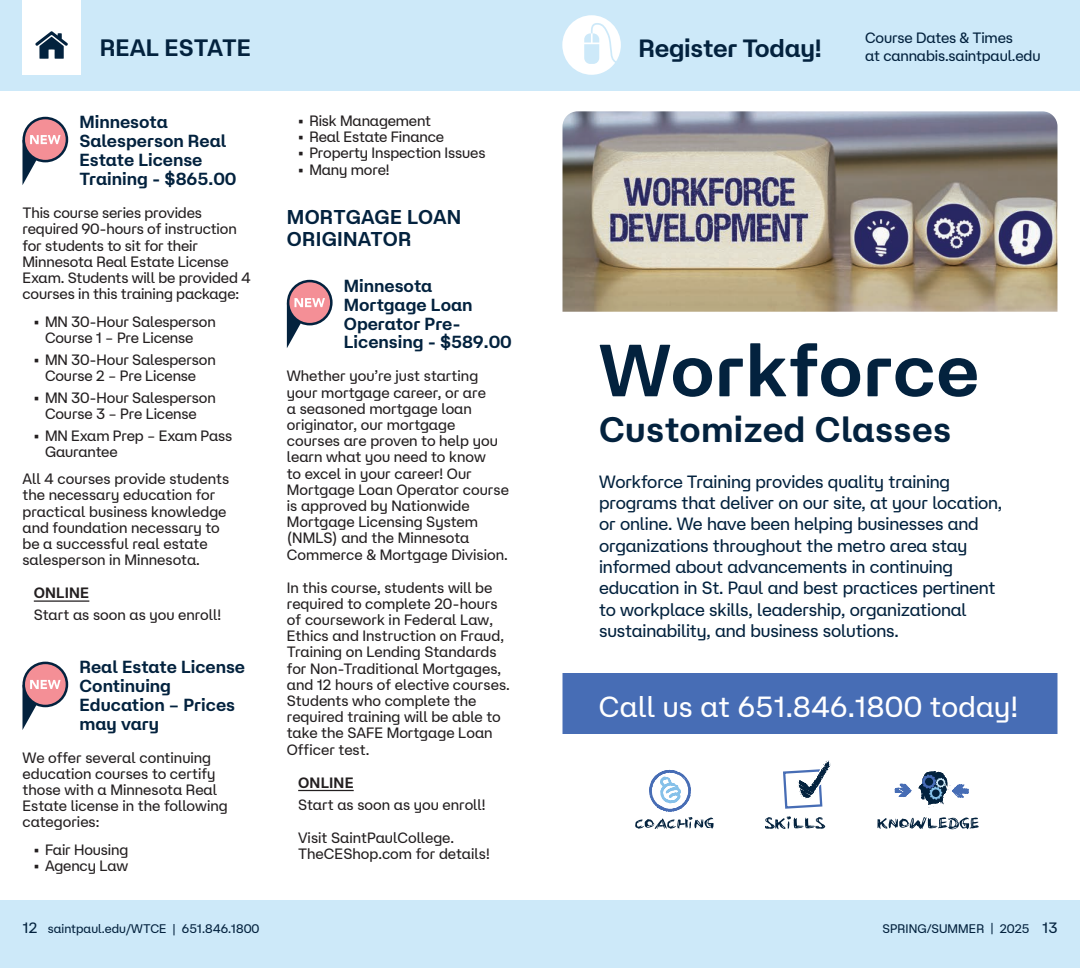
<style>
.page{position:relative;width:1080px;height:968px;background:#fff}
.page>*{position:absolute;margin:0;border:0;box-sizing:border-box;transform-origin:0 0}
.t1{font:600 73.62px "Saint Paul Sans";letter-spacing:.01em;color:#03223e}
.t2{font:600 35.5px "Saint Paul Sans";letter-spacing:.01em;color:#03223e}
.t3{font:29.12px "Saint Paul Sans";letter-spacing:.01em;color:#fff}
.t4{font:600 25px "Saint Paul Sans";letter-spacing:-.01em;color:#03223e}
.t5{font:600 23.75px "Saint Paul Sans";color:#03223e}
.t6{font:600 20px/21.6px "Saint Paul Sans";letter-spacing:.01em;color:#03223e}
.t7{font:17.75px/21.4px "Saint Paul Sans";letter-spacing:-.01em;color:#03223e}
.t8{font:600 17.5px/18.9px "Saint Paul Sans";color:#03223e}
.t9{font:15px/16.1px "Saint Paul Sans";color:#231f20}
.t10{font:15px "Saint Paul Sans";letter-spacing:-.01em;color:#03223e}
.t11{font:600 15px "Saint Paul Sans";letter-spacing:.01em;color:#231f20}
.t12{font:12.5px "Saint Paul Sans";color:#03223e}
.s1{font-size:15px}
</style>
<div class="page">
<div style="left:0;top:0;width:540px;height:90px;background:#cde9f9"></div>
<div style="left:22px;top:0;width:59px;height:75px;background:#fff"></div>
<div style="left:540px;top:900px;width:540px;height:68px;background:#cde9f9"></div>
<div style="left:540px;top:0;width:540px;height:90px;background:#cde9f9"></div>
<svg style="left:562px;top:15px;width:59px;height:60px"></svg>
<div style="left:0;top:900px;width:540px;height:68px;background:#cde9f9"></div>
<svg style="left:35px;top:31px;width:33px;height:28px"></svg>
<div style="left:562px;top:673px;width:496px;height:61px;background:#476db5"></div>
<svg style="left:765px;top:816px;width:60px;height:13px"></svg>
<svg style="left:783px;top:760px;width:48px;height:49px"></svg>
<svg style="left:635px;top:769px;width:79px;height:60px"></svg>
<svg style="left:878px;top:771px;width:101px;height:58px"></svg>
<img style="left:562px;top:111px;width:496px;height:201px">
<hr style="left:34px;top:600px;width:55px;height:1px;background:#231f20">
<svg style="left:23px;top:117px;width:45px;height:45px"></svg>
<div style="left:25px;top:119px;width:41px;height:41px;background:#f48f96;border-radius:50%"></div>
<svg style="left:22px;top:135px;width:39px;height:50px"></svg>
<svg style="left:23px;top:661px;width:45px;height:46px"></svg>
<div style="left:25px;top:664px;width:41px;height:40px;background:#f48f96;border-radius:50%"></div>
<svg style="left:22px;top:680px;width:39px;height:50px"></svg>
<hr style="left:298px;top:789px;width:56px;height:2px;background:#231f20">
<svg style="left:287px;top:280px;width:46px;height:45px"></svg>
<div style="left:289px;top:282px;width:41px;height:41px;background:#f48f96;border-radius:50%"></div>
<svg style="left:287px;top:298px;width:38px;height:50px"></svg>
<h3 class="t5" style="left:100px;top:33px;width:153px">REAL ESTATE</h3>
<h3 class="t4" style="left:638px;top:33px;width:185px">Register Today!</h3>
<p class="t10" style="left:865px;top:29px;width:149px">Course Dates &amp; Times</p>
<p class="t10" style="left:865px;top:47px;width:177px">at cannabis.saintpaul.edu</p>
<p class="t8" style="left:79px;top:113px;width:159px">Minnesota<br>Salesperson Real<br>Estate License<br>Training - $865.00</p>
<p class="t9" style="left:22px;top:205px;width:230px">This course series provides required 90-hours of instruction for students to sit for their<br>Minnesota Real Estate License<br>Exam. Students will be provided 4 courses in this training package:</p>
<p class="t9" style="left:45px;top:313px;width:172px;text-indent:-11px">• MN 30-Hour Salesperson<br>Course 1 – Pre License</p>
<p class="t9" style="left:34px;top:351px;width:183px;text-align:center">• MN 30-Hour Salesperson<br>Course 2 – Pre License</p>
<p class="t9" style="left:34px;top:389px;width:183px;text-align:center">• MN 30-Hour Salesperson<br>Course 3 – Pre License</p>
<p class="t9" style="left:45px;top:427px;width:189px;text-indent:-11px">• MN Exam Prep – Exam Pass<br>Gaurantee</p>
<p class="t9" style="left:22px;top:471px;width:208px">All 4 courses provide students the necessary education for practical business knowledge and foundation necessary to be a successful real estate salesperson in Minnesota.</p>
<p class="t11" style="left:34px;top:583px;width:57px">ONLINE</p>
<p class="t9" style="left:34px;top:606px;width:189px">Start as soon as you enroll!</p>
<p class="t8" style="left:79px;top:657px;width:167px">Real Estate License<br>Continuing<br>Education – Prices may vary</p>
<p class="t9" style="left:22px;top:749px;width:207px">We offer several continuing education courses to certify those with a Minnesota Real<br>Estate license in the following categories:</p>
<p class="t9" style="left:34px;top:841px;width:96px">• Fair Housing</p>
<p class="t9" style="left:34px;top:857px;width:96px">• Agency Law</p>
<p class="t9" style="left:298px;top:113px;width:135px">• Risk Management</p>
<p class="t9" style="left:298px;top:129px;width:147px">• Real Estate Finance</p>
<p class="t9" style="left:298px;top:145px;width:189px">• Property Inspection Issues</p>
<p class="t9" style="left:298px;top:161px;width:93px">• Many more!</p>
<h3 class="t6" style="left:287px;top:206px;width:176px">MORTGAGE LOAN<br>ORIGINATOR</h3>
<p class="t8" style="left:344px;top:276px;width:170px">Minnesota<br>Mortgage Loan<br>Operator Pre-<br>Licensing - $589.00</p>
<p class="t9" style="left:287px;top:368px;width:224px">Whether you’re just starting your mortgage career, or are<br>a seasoned mortgage loan originator, our mortgage courses are proven to help you learn what you need to know<br>to excel in your career! Our<br>Mortgage Loan Operator course is approved by Nationwide<br>Mortgage Licensing System (NMLS) and the Minnesota<br>Commerce &amp; Mortgage Division.</p>
<p class="t9" style="left:287px;top:579px;width:225px">In this course, students will be required to complete 20-hours of coursework in Federal Law,<br>Ethics and Instruction on Fraud,<br>Training on Lending Standards for Non-Traditional Mortgages, and 12 hours of elective courses.<br>Students who complete the required training will be able to take the SAFE Mortgage Loan<br>Officer test.</p>
<p class="t11" style="left:298px;top:773px;width:57px">ONLINE</p>
<p class="t9" style="left:298px;top:796px;width:189px">Start as soon as you enroll!</p>
<p class="t9" style="left:298px;top:829px;width:193px">Visit SaintPaulCollege.<br>TheCEShop.com for details!</p>
<h1 class="t1" style="left:599px;top:325px;width:382px">Workforce</h1>
<h2 class="t2" style="left:599px;top:407px;width:354px">Customized Classes</h2>
<p class="t7" style="left:599px;top:470px;width:405px">Workforce Training provides quality training programs that deliver on our site, at your location, or online. We have been helping businesses and organizations throughout the metro area stay informed about advancements in continuing education in St. Paul and best practices pertinent to workplace skills, leadership, organizational sustainability, and business solutions.</p>
<h3 class="t3" style="left:599px;top:688px;width:421px">Call us at 651.846.1800 today!</h3>
<p class="t12" style="left:22px;top:921px;width:239px"><span class="s1">12</span> saintpaul.edu/WTCE | 651.846.1800</p>
<p class="t12" style="left:882px;top:921px;width:177px">SPRING/SUMMER | 2025 <span class="s1">13</span></p>
</div>
